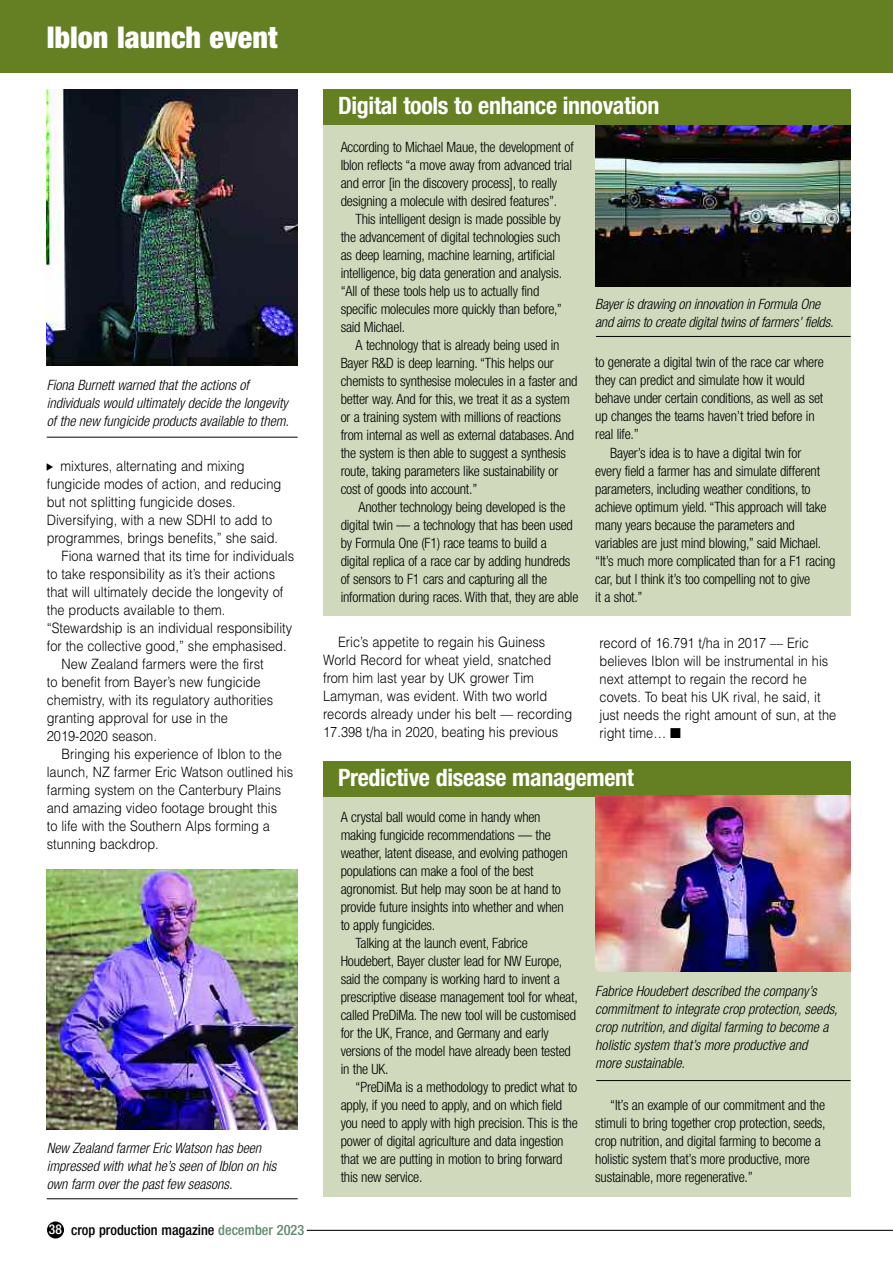
<style>
.page{position:relative;width:893px;height:1263px;background:#fff}
.page>*{position:absolute;margin:0;border:0;box-sizing:border-box;transform-origin:0 0}
.t1{font:900 condensed 30px "Helvetica Neue";color:#fff}
.t2{font:700 condensed 24px "Helvetica Neue";letter-spacing:-.015em;color:#fff}
.t3{font:300 condensed 14.25px/18px "Helvetica Neue";letter-spacing:-.015em;color:#000}
.t4{font:300 14.25px/18px "Helvetica";color:#000;scale:.9 1}
.t5{font:italic 300 condensed 14.25px/18px "Helvetica Neue";color:#000}
.t6{font:500 condensed 14.25px "Helvetica Neue";color:#000}
.s1{font-size:13.5px;color:#fff}
.s2{color:#60896c}
</style>
<div class="page">
<div style="left:323px;top:123px;width:527px;height:493px;background:#d1d9bd"></div>
<hr style="left:596px;top:336px;width:255px;height:1px;background:#000">
<img style="left:595px;top:125px;width:255px;height:161px">
<div style="left:323px;top:792px;width:527px;height:405px;background:#d1d9bd"></div>
<hr style="left:596px;top:1080px;width:254px;height:1px;background:#000">
<div style="left:323px;top:761px;width:527px;height:36px;background:#648022"></div>
<img style="left:595px;top:795px;width:255px;height:176px">
<img style="left:47px;top:870px;width:251px;height:259px">
<hr style="left:47px;top:1198px;width:251px;height:1px;background:#000">
<div style="left:0;top:0;width:893px;height:72px;background:#648022"></div>
<div style="left:323px;top:89px;width:527px;height:36px;background:#648022"></div>
<img style="left:47px;top:89px;width:251px;height:277px">
<hr style="left:47px;top:437px;width:251px;height:1px;background:#000">
<div style="left:47px;top:1221px;width:17px;height:17px;background:#000;border-radius:50%"></div>
<hr style="left:307px;top:1230px;width:586px;height:1px;background:#000">
<h1 class="t1" style="left:47px;top:27px;width:232px">Iblon launch event</h1>
<p class="t5" style="left:47px;top:378px;width:244px">Fiona Burnett warned that the actions of individuals would ultimately decide the longevity of the new fungicide products available to them.</p>
<p class="t4" style="left:61px;top:457px;width:206px">mixtures, alternating and mixing</p>
<p class="t4" style="left:47px;top:475px;width:262px">fungicide modes of action, and reducing</p>
<p class="t4" style="left:47px;top:493px;width:211px">but not splitting fungicide doses.</p>
<p class="t4" style="left:47px;top:511px;width:252px">Diversifying, with a new SDHI to add to</p>
<p class="t4" style="left:47px;top:529px;width:259px">programmes, brings benefits,” she said.</p>
<p class="t4" style="left:62px;top:547px;width:260px">Fiona warned that its time for individuals</p>
<p class="t4" style="left:47px;top:565px;width:255px">to take responsibility as it’s their actions</p>
<p class="t4" style="left:47px;top:583px;width:264px">that will ultimately decide the longevity of</p>
<p class="t4" style="left:47px;top:601px;width:200px">the products available to them.</p>
<p class="t4" style="left:47px;top:619px;width:274px">“Stewardship is an individual responsibility</p>
<p class="t4" style="left:47px;top:637px;width:268px">for the collective good,” she emphasised.</p>
<p class="t4" style="left:62px;top:655px;width:226px">New Zealand farmers were the first</p>
<p class="t4" style="left:47px;top:673px;width:239px">to benefit from Bayer’s new fungicide</p>
<p class="t4" style="left:47px;top:691px;width:253px">chemistry, with its regulatory authorities</p>
<p class="t4" style="left:47px;top:709px;width:203px">granting approval for use in the</p>
<p class="t4" style="left:47px;top:727px;width:124px">2019-2020 season.</p>
<p class="t4" style="left:62px;top:745px;width:246px">Bringing his experience of Iblon to the</p>
<p class="t4" style="left:47px;top:763px;width:275px">launch, NZ farmer Eric Watson outlined his</p>
<p class="t4" style="left:47px;top:781px;width:262px">farming system on the Canterbury Plains</p>
<p class="t4" style="left:47px;top:799px;width:257px">and amazing video footage brought this</p>
<p class="t4" style="left:47px;top:817px;width:249px">to life with the Southern Alps forming a</p>
<p class="t4" style="left:47px;top:835px;width:126px">stunning backdrop.</p>
<p class="t5" style="left:47px;top:1140px;width:231px">New Zealand farmer Eric Watson has been impressed with what he’s seen of Iblon on his own farm over the past few seasons.</p>
<p class="t6" style="left:49px;top:1225px;width:257px"><span class="s1">38</span> crop production magazine <span class="s2">december 2023</span></p>
<h2 class="t2" style="left:338px;top:97px;width:323px">Digital tools to enhance innovation</h2>
<p class="t3" style="left:341px;top:139px;width:235px">According to Michael Maue, the development of Iblon reflects “a move away from advanced trial and error [in the discovery process], to really designing a molecule with desired features”.</p>
<p class="t3" style="left:341px;top:211px;width:223px;text-indent:15px">This intelligent design is made possible by the advancement of digital technologies such as deep learning, machine learning, artificial intelligence, big data generation and analysis. “All of these tools help us to actually find specific molecules more quickly than before,” said Michael.</p>
<p class="t3" style="left:341px;top:337px;width:238px;text-indent:15px">A technology that is already being used in Bayer R&amp;D is deep learning. “This helps our chemists to synthesise molecules in a faster and better way. And for this, we treat it as a system or a training system with millions of reactions from internal as well as external databases. And the system is then able to suggest a synthesis route, taking parameters like sustainability or cost of goods into account.”</p>
<p class="t3" style="left:341px;top:499px;width:239px;text-indent:18px">Another technology being developed is the digital twin –– a technology that has been used by Formula One (F1) race teams to build a digital replica of a race car by adding hundreds of sensors to F1 cars and capturing all the information during races. With that, they are able</p>
<p class="t5" style="left:595px;top:296px;width:240px">Bayer is drawing on innovation in Formula One and aims to create digital twins of farmers’ fields.</p>
<p class="t3" style="left:595px;top:355px;width:230px">to generate a digital twin of the race car where</p>
<p class="t3" style="left:595px;top:373px;width:211px">they can predict and simulate how it would</p>
<p class="t3" style="left:595px;top:391px;width:230px">behave under certain conditions, as well as set</p>
<p class="t3" style="left:595px;top:409px;width:221px">up changes the teams haven’t tried before in</p>
<p class="t3" style="left:595px;top:427px;width:45px">real life.”</p>
<p class="t3" style="left:610px;top:445px;width:193px">Bayer’s idea is to have a digital twin for</p>
<p class="t3" style="left:595px;top:463px;width:226px">every field a farmer has and simulate different</p>
<p class="t3" style="left:595px;top:481px;width:217px">parameters, including weather conditions, to</p>
<p class="t3" style="left:595px;top:499px;width:233px">achieve optimum yield. “This approach will take</p>
<p class="t3" style="left:595px;top:517px;width:201px">many years because the parameters and</p>
<p class="t3" style="left:595px;top:535px;width:227px">variables are just mind blowing,” said Michael.</p>
<p class="t3" style="left:595px;top:553px;width:242px">“It’s much more complicated than for a F1 racing</p>
<p class="t3" style="left:595px;top:571px;width:216px">car, but I think it’s too compelling not to give</p>
<p class="t3" style="left:595px;top:589px;width:49px">it a shot.”</p>
<p class="t4" style="left:323px;top:633px;width:278px;text-indent:15px">Eric’s appetite to regain his Guiness World Record for wheat yield, snatched from him last year by UK grower Tim Lamyman, was evident. With two world records already under his belt –– recording 17.398 t/ha in 2020, beating his previous</p>
<p class="t4" style="left:600px;top:634px;width:264px">record of 16.791 t/ha in 2017 –– Eric believes Iblon will be instrumental in his next attempt to regain the record he covets. To beat his UK rival, he said, it just needs the right amount of sun, at the right time… ■</p>
<h2 class="t2" style="left:338px;top:769px;width:297px">Predictive disease management</h2>
<p class="t3" style="left:341px;top:809px;width:201px">A crystal ball would come in handy when</p>
<p class="t3" style="left:341px;top:827px;width:212px">making fungicide recommendations –– the</p>
<p class="t3" style="left:341px;top:845px;width:228px">weather, latent disease, and evolving pathogen</p>
<p class="t3" style="left:341px;top:863px;width:194px">populations can make a fool of the best</p>
<p class="t3" style="left:341px;top:881px;width:222px">agronomist. But help may soon be at hand to</p>
<p class="t3" style="left:341px;top:899px;width:225px">provide future insights into whether and when</p>
<p class="t3" style="left:341px;top:917px;width:96px">to apply fungicides.</p>
<p class="t3" style="left:356px;top:935px;width:174px">Talking at the launch event, Fabrice</p>
<p class="t3" style="left:341px;top:953px;width:223px">Houdebert, Bayer cluster lead for NW Europe,</p>
<p class="t3" style="left:341px;top:971px;width:221px">said the company is working hard to invent a</p>
<p class="t3" style="left:341px;top:989px;width:239px">prescriptive disease management tool for wheat,</p>
<p class="t3" style="left:341px;top:1007px;width:237px">called PreDiMa. The new tool will be customised</p>
<p class="t3" style="left:341px;top:1025px;width:210px">for the UK, France, and Germany and early</p>
<p class="t3" style="left:341px;top:1043px;width:232px">versions of the model have already been tested</p>
<p class="t3" style="left:341px;top:1061px;width:49px">in the UK.</p>
<p class="t3" style="left:356px;top:1079px;width:223px">“PreDiMa is a methodology to predict what to</p>
<p class="t3" style="left:341px;top:1097px;width:223px">apply, if you need to apply, and on which field</p>
<p class="t3" style="left:341px;top:1115px;width:239px">you need to apply with high precision. This is the</p>
<p class="t3" style="left:341px;top:1133px;width:224px">power of digital agriculture and data ingestion</p>
<p class="t3" style="left:341px;top:1151px;width:223px">that we are putting in motion to bring forward</p>
<p class="t3" style="left:341px;top:1169px;width:83px">this new service.</p>
<p class="t5" style="left:595px;top:983px;width:244px">Fabrice Houdebert described the company’s commitment to integrate crop protection, seeds, crop nutrition, and digital farming to become a holistic system that’s more productive and<br>more sustainable.</p>
<p class="t3" style="left:595px;top:1097px;width:232px;text-indent:15px">“It’s an example of our commitment and the stimuli to bring together crop protection, seeds, crop nutrition, and digital farming to become a holistic system that’s more productive, more sustainable, more regenerative.”</p>
</div>
